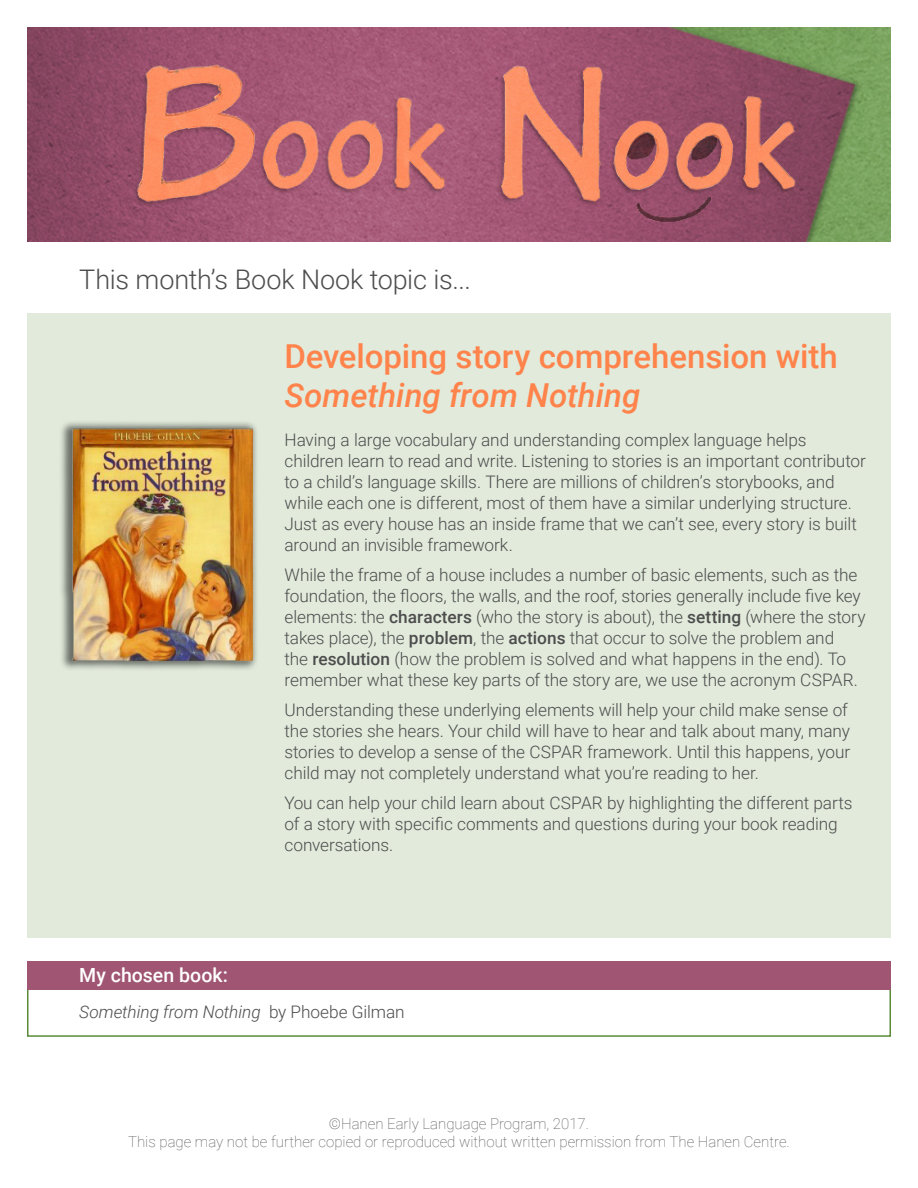
<style>
.page{position:relative;width:918px;height:1188px;background:#fff}
.page>*{position:absolute;margin:0;border:0;box-sizing:border-box;transform-origin:0 0}
.t1{font:500 33px "Roboto";color:#ff834b}
.t2{font:italic 500 33px "Roboto";color:#ff834b}
.t3{font:300 27px "Roboto";letter-spacing:-.005em;color:#4d4d4d}
.t4{font:500 19.5px "Roboto";color:#fff}
.t5{font:300 17.25px/21px "Roboto";letter-spacing:-.005em;color:#4d4d4d}
.t6{font:italic 300 17.25px "Roboto";letter-spacing:-.005em;color:#4d4d4d}
.t7{font:100 15px/18px "Roboto";color:#4d4d4d;text-align:center}
.s1{font-weight:500}
.s2{font-style:normal}
</style>
<div class="page">
<img style="left:27px;top:27px;width:864px;height:214px">
<div style="left:27px;top:313px;width:864px;height:625px;background:#e1eadb"></div>
<img style="left:61px;top:422px;width:196px;height:248px">
<div style="left:27px;top:961px;width:864px;height:76px;border:2px solid #598b38"></div>
<div style="left:27px;top:961px;width:864px;height:29px;background:#a05673"></div>
<h2 class="t3" style="left:79px;top:260px;width:393px">This month’s Book Nook topic is...</h2>
<h1 class="t1" style="left:285px;top:333px;width:555px">Developing story comprehension with</h1>
<h1 class="t2" style="left:285px;top:373px;width:357px">Something from Nothing</h1>
<p class="t4" style="left:79px;top:962px;width:150px">My chosen book:</p>
<p class="t5" style="left:285px;top:428px;width:583px">Having a large vocabulary and understanding complex language helps children learn to read and write. Listening to stories is an important contributor to a child’s language skills. There are millions of children’s storybooks, and while each one is different, most of them have a similar underlying structure.<br>Just as every house has an inside frame that we can’t see, every story is built around an invisible framework.</p>
<p class="t5" style="left:285px;top:563px;width:583px">While the frame of a house includes a number of basic elements, such as the foundation, the floors, the walls, and the roof, stories generally include five key elements: the <span class="s1">characters</span> (who the story is about), the <span class="s1">setting</span> (where the story takes place), the <span class="s1">problem</span>, the <span class="s1">actions</span> that occur to solve the problem and<br>the <span class="s1">resolution</span> (how the problem is solved and what happens in the end). To remember what these key parts of the story are, we use the acronym CSPAR.</p>
<p class="t5" style="left:285px;top:698px;width:567px">Understanding these underlying elements will help your child make sense of the stories she hears. Your child will have to hear and talk about many, many stories to develop a sense of the CSPAR framework. Until this happens, your child may not completely understand what you’re reading to her.</p>
<p class="t5" style="left:285px;top:791px;width:569px">You can help your child learn about CSPAR by highlighting the different parts of a story with specific comments and questions during your book reading conversations.</p>
<p class="t6" style="left:79px;top:999px;width:327px">Something from Nothing <span class="s2">by Phoebe Gilman</span></p>
<p class="t7" style="left:128px;top:1114px;width:663px">©Hanen Early Language Program, 2017.<br>This page may not be further copied or reproduced without written permission from The Hanen Centre.</p>
</div>
